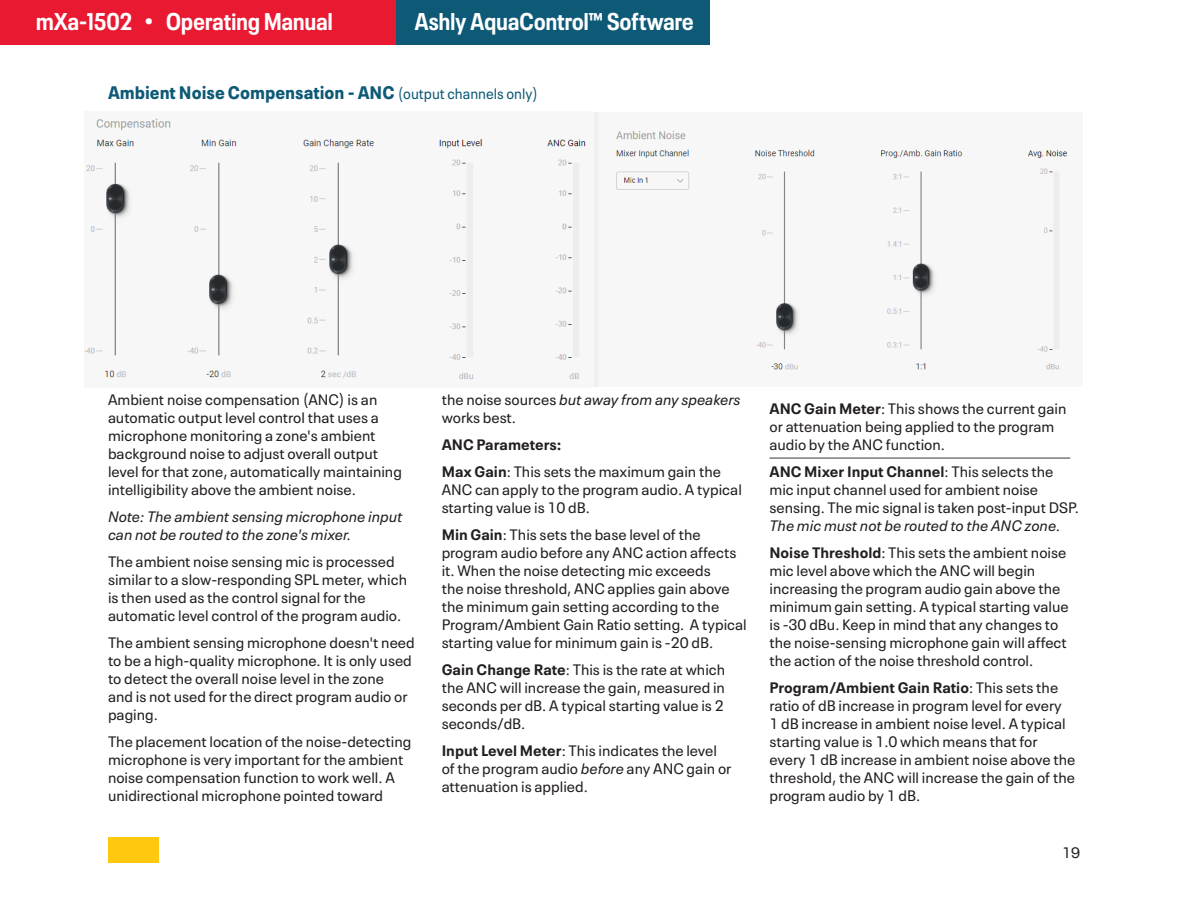
<style>
.page{position:relative;width:1188px;height:918px;background:#fff}
.page>*{position:absolute;margin:0;border:0;box-sizing:border-box;transform-origin:0 0}
.t1{font:700 condensed 24px "Neue Plak";letter-spacing:.01em;color:#fff}
.Body_Subheads{font:900 18px "Neue Plak Text";color:#0d5976;scale:.94 1}
.Body_Lead_undr{font:15px/18px "Neue Plak Text";color:#231f20}
.Body_Lead_undr-2{font:italic 15px/18px "Neue Plak Text";color:#231f20}
.Body_Lead_undr-3{font:700 15px "Neue Plak Text";color:#231f20}
.s1{font-weight:400;font-size:15px}
.s2{font-style:italic}
.s3{font-weight:700}
</style>
<div class="page">
<img style="left:594px;top:113px;width:474px;height:274px">
<div style="left:108px;top:837px;width:51px;height:25px;background:#fec90f"></div>
<hr style="left:770px;top:457px;width:300px;height:2px;background:#7d7a7a">
<img style="left:84px;top:118px;width:502px;height:262px">
<div style="left:0;top:0;width:396px;height:45px;background:#e91932"></div>
<div style="left:396px;top:0;width:314px;height:45px;background:#0d5976"></div>
<h1 class="t1" style="left:36px;top:3px;width:298px">mXa-1502 • Operating Manual</h1>
<h1 class="t1" style="left:415px;top:3px;width:280px">Ashly AquaControl™ Software</h1>
<p class="Body_Subheads" style="left:108px;top:78px;width:459px">Ambient Noise Compensation - ANC <span class="s1">(output channels only)</span></p>
<p class="Body_Lead_undr" style="left:108px;top:389px;width:295px">Ambient noise compensation (ANC) is an automatic output level control that uses a microphone monitoring a zone's ambient background noise to adjust overall output level for that zone, automatically maintaining intelligibility above the ambient noise.</p>
<p class="Body_Lead_undr-2" style="left:108px;top:506px;width:296px">Note: The ambient sensing microphone input can not be routed to the zone's mixer.</p>
<p class="Body_Lead_undr" style="left:108px;top:551px;width:301px">The ambient noise sensing mic is processed similar to a slow-responding SPL meter, which is then used as the control signal for the automatic level control of the program audio.</p>
<p class="Body_Lead_undr" style="left:108px;top:632px;width:308px">The ambient sensing microphone doesn't need to be a high-quality microphone. It is only used to detect the overall noise level in the zone<br>and is not used for the direct program audio or paging.</p>
<p class="Body_Lead_undr" style="left:108px;top:731px;width:305px">The placement location of the noise-detecting microphone is very important for the ambient noise compensation function to work well. A unidirectional microphone pointed toward</p>
<p class="Body_Lead_undr" style="left:442px;top:389px;width:300px">the noise sources <span class="s2">but away from any speakers </span>works best.</p>
<p class="Body_Lead_undr-3" style="left:442px;top:432px;width:121px">ANC Parameters:</p>
<p class="Body_Lead_undr" style="left:442px;top:461px;width:302px"><span class="s3">Max Gain</span>: This sets the maximum gain the<br>ANC can apply to the program audio. A typical starting value is 10 dB.</p>
<p class="Body_Lead_undr" style="left:442px;top:524px;width:307px"><span class="s3">Min Gain</span>: This sets the base level of the program audio before any ANC action affects it. When the noise detecting mic exceeds<br>the noise threshold, ANC applies gain above the minimum gain setting according to the Program/Ambient Gain Ratio setting. A typical starting value for minimum gain is -20 dB.</p>
<p class="Body_Lead_undr" style="left:442px;top:659px;width:285px;text-align:justify"><span class="s3">Gain Change Rate</span>: This is the rate at which the ANC will increase the gain, measured in seconds per dB. A typical starting value is 2 seconds/dB.</p>
<p class="Body_Lead_undr" style="left:442px;top:740px;width:291px"><span class="s3">Input Level Meter</span>: This indicates the level of the program audio <span class="s2">before</span> any ANC gain or attenuation is applied.</p>
<p class="Body_Lead_undr" style="left:770px;top:398px;width:299px"><span class="s3">ANC Gain Meter</span>: This shows the current gain or attenuation being applied to the program audio by the ANC function.</p>
<p class="Body_Lead_undr" style="left:770px;top:461px;width:311px"><span class="s3">ANC Mixer Input Channel</span>: This selects the mic input channel used for ambient noise sensing. The mic signal is taken post-input DSP.<br><span class="s2">The mic must not be routed to the ANC zone.</span></p>
<p class="Body_Lead_undr" style="left:770px;top:542px;width:301px"><span class="s3">Noise Threshold</span>: This sets the ambient noise mic level above which the ANC will begin increasing the program audio gain above the minimum gain setting. A typical starting value is -30 dBu. Keep in mind that any changes to the noise-sensing microphone gain will affect the action of the noise threshold control.</p>
<p class="Body_Lead_undr" style="left:770px;top:677px;width:307px"><span class="s3">Program/Ambient Gain Ratio</span>: This sets the ratio of dB increase in program level for every<br>1 dB increase in ambient noise level. A typical starting value is 1.0 which means that for every 1 dB increase in ambient noise above the threshold, the ANC will increase the gain of the program audio by 1 dB.</p>
<p class="Body_Lead_undr" style="left:1062px;top:842px;width:19px">19</p>
</div>
